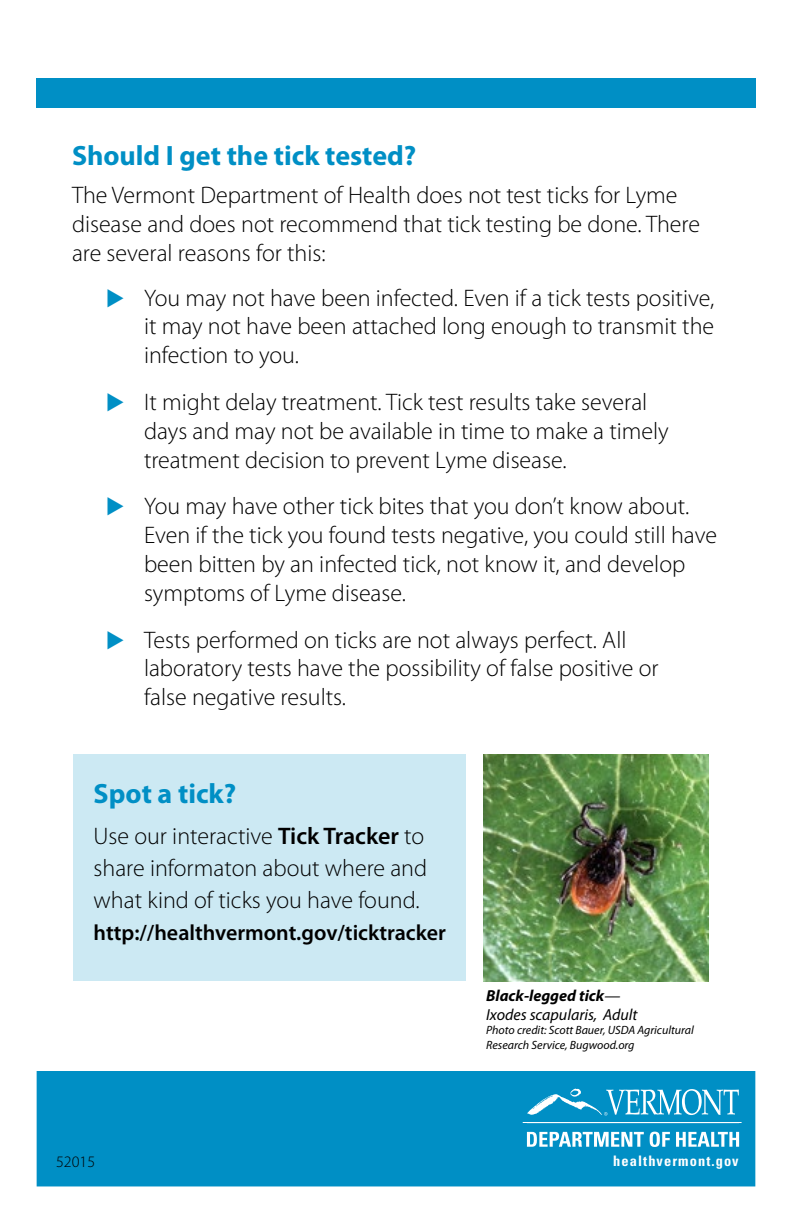
<style>
.page{position:relative;width:792px;height:1224px;background:#fff}
.page>*{position:absolute;margin:0;border:0;box-sizing:border-box;transform-origin:0 0}
.t1{font:700 28px "Myriad Pro";color:#008fc5}
.t2{font:300 24px/28.8px "Myriad Pro";color:#000}
.t3{font:600 22px "Myriad Pro";color:#000}
.t4{font:italic 16px/19.2px "Myriad Pro";color:#000}
.t5{font:300 16px "Myriad Pro";color:#000}
.t6{font:700 condensed 14.4px "Univers";letter-spacing:.075em;color:#fff}
.t7{font:italic 12px/14.4px "Myriad Pro";color:#000}
.s1{color:#008fc5}
.s2{font-weight:600}
.s3{font-weight:700}
</style>
<div class="page">
<div style="left:36px;top:78px;width:720px;height:30px;background:#008fc5"></div>
<div style="left:37px;top:1071px;width:718px;height:115px;background:#008fc5"></div>
<img style="left:483px;top:755px;width:225px;height:226px">
<div style="left:74px;top:755px;width:392px;height:226px;background:#cce9f3"></div>
<svg style="left:527px;top:1089px;width:212px;height:27px"></svg>
<svg style="left:527px;top:1132px;width:117px;height:15px"></svg>
<svg style="left:650px;top:1132px;width:20px;height:15px"></svg>
<svg style="left:676px;top:1132px;width:63px;height:15px"></svg>
<hr style="left:523px;top:1122px;width:219px;height:1px;background:#fff">
<p class="t1" style="left:72px;top:137px;width:346px">Should I get the tick tested?</p>
<p class="t2" style="left:72px;top:181px;width:630px">The Vermont Department of Health does not test ticks for Lyme disease and does not recommend that tick testing be done. There are several reasons for this:</p>
<p class="t2" style="left:144px;top:283px;width:572px;text-align:justify;text-indent:-38px"><span class="s1">◆</span> You may not have been infected. Even if a tick tests positive, it may not have been attached long enough to transmit the infection to you.</p>
<p class="t2" style="left:144px;top:387px;width:526px;text-indent:-38px"><span class="s1">◆</span> It might delay treatment. Tick test results take several days and may not be available in time to make a timely treatment decision to prevent Lyme disease.</p>
<p class="t2" style="left:144px;top:492px;width:574px;text-indent:-38px"><span class="s1">◆</span> You may have other tick bites that you don’t know about.<br>Even if the tick you found tests negative, you could still have been bitten by an infected tick, not know it, and develop symptoms of Lyme disease.</p>
<p class="t2" style="left:144px;top:625px;width:516px;text-indent:-38px"><span class="s1">◆</span> Tests performed on ticks are not always perfect. All laboratory tests have the possibility of false positive or false negative results.</p>
<p class="t1" style="left:94px;top:776px;width:144px">Spot a tick?</p>
<p class="t2" style="left:94px;top:820px;width:335px;line-height:32px">Use our interactive <span class="s2">Tick Tracker</span> to share informaton about where and what kind of ticks you have found.</p>
<p class="t3" style="left:94px;top:919px;width:354px">http://healthvermont.gov/ticktracker</p>
<p class="t4" style="left:486px;top:985px;width:153px"><span class="s3">Black-legged tick</span>—<br>Ixodes scapularis, Adult</p>
<p class="t7" style="left:486px;top:1023px;width:209px">Photo credit: Scott Bauer, USDA Agricultural<br>Research Service, Bugwood.org</p>
<p class="t5" style="left:56px;top:1152px;width:41px">52015</p>
<p class="t6" style="left:613px;top:1152px;width:127px">healthvermont.gov</p>
</div>
